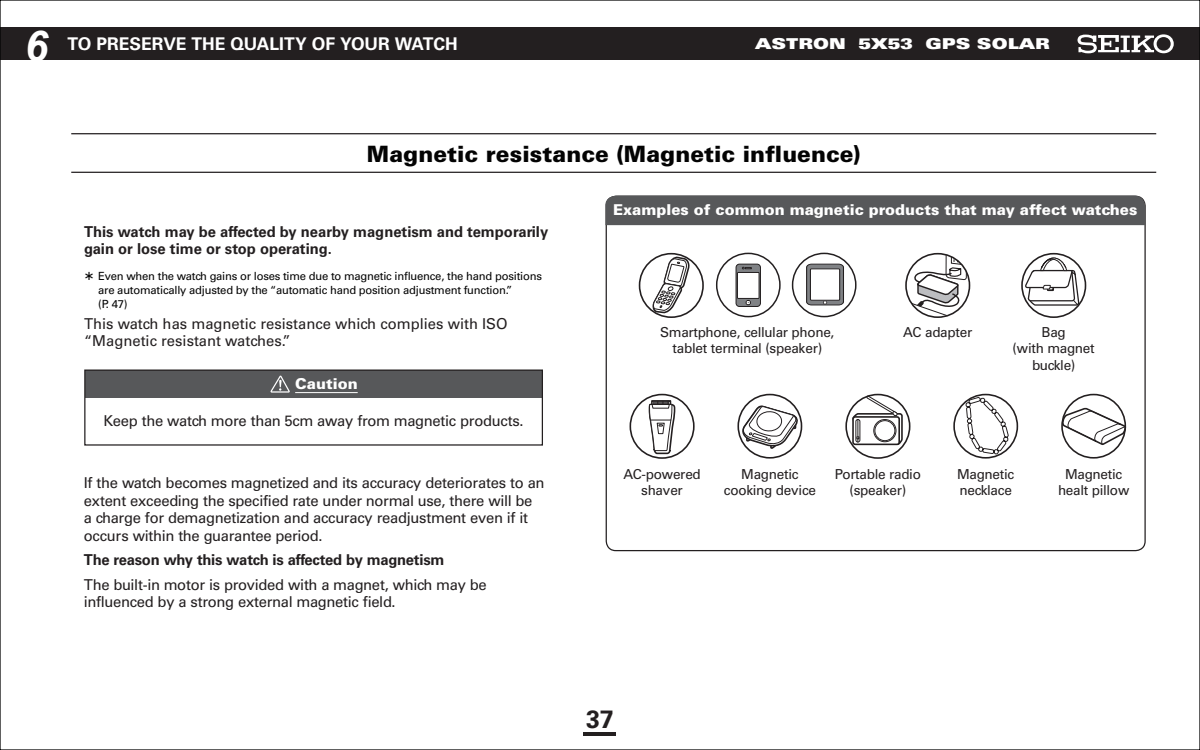
<style>
.page{position:relative;width:1200px;height:750px;background:#fff}
.page>*{position:absolute;margin:0;border:0;box-sizing:border-box;transform-origin:0 0}
.t1{font:italic 700 42.5px "Arial";color:#fff}
.t2{font:700 25px "Univers LT Std";color:#231f20}
.t3{font:900 22.5px "Univers LT Std";color:#030303}
.t4{font:700 17.5px "Univers LT Std";letter-spacing:-.005em;color:#fff}
.t5{font:15px/17.5px "Univers LT Std";letter-spacing:-.02em;color:#231f20}
.t6{font:700 15px/17.5px "Univers LT Std";color:#231f20}
.t7{font:15px/17.5px "Univers LT Std";color:#231f20}
.t8{font:900 15px "Univers LT Std";color:#fff}
.t9{font:15px "Univers LT Std X Black Ex";color:#fff}
.t10{font:13.75px/16.2px "Univers LT Std";letter-spacing:-.025em;color:#231f20;text-align:center}
.t11{font:11.25px/13.8px "Univers LT Std";letter-spacing:-.02em;color:#030303}
.s1{font-family:"Koz Min Pro"}
</style>
<div class="page">
<hr style="left:584px;top:732px;width:32px;height:4px;background:#231f20">
<div style="left:0;top:28px;width:1200px;height:32px;background:#231f20"></div>
<svg style="left:1077px;top:34px;width:97px;height:19px"></svg>
<div style="left:605px;top:195px;width:540px;height:30px;background:#57585a"></div>
<div style="left:639px;top:253px;width:65px;height:65px;border:2px solid #231f20;border-radius:50%"></div>
<svg style="left:651px;top:255px;width:38px;height:58px"></svg>
<div style="left:716px;top:253px;width:65px;height:64px;border:2px solid #231f20;border-radius:50%"></div>
<div style="left:792px;top:253px;width:65px;height:64px;border:2px solid #231f20;border-radius:50%"></div>
<svg style="left:806px;top:263px;width:38px;height:43px"></svg>
<div style="left:810px;top:269px;width:30px;height:31px;background:#fff"></div>
<div style="left:810px;top:269px;width:30px;height:32px;border:1px solid #231f20"></div>
<svg style="left:1022px;top:254px;width:64px;height:63px"></svg>
<div style="left:1021px;top:253px;width:65px;height:65px;border:2px solid #231f20;border-radius:50%"></div>
<svg style="left:1025px;top:257px;width:55px;height:49px"></svg>
<div style="left:630px;top:394px;width:65px;height:65px;border:2px solid #231f20;border-radius:50%"></div>
<svg style="left:651px;top:400px;width:20px;height:1px"></svg>
<svg style="left:648px;top:401px;width:28px;height:54px"></svg>
<svg style="left:846px;top:395px;width:64px;height:63px"></svg>
<div style="left:845px;top:394px;width:65px;height:65px;border:2px solid #231f20;border-radius:50%"></div>
<svg style="left:852px;top:395px;width:52px;height:51px"></svg>
<div style="left:737px;top:394px;width:65px;height:65px;border:2px solid #231f20;border-radius:50%"></div>
<svg style="left:739px;top:405px;width:62px;height:45px"></svg>
<div style="left:953px;top:394px;width:65px;height:65px;border:2px solid #231f20;border-radius:50%"></div>
<svg style="left:965px;top:397px;width:44px;height:58px"></svg>
<div style="left:1061px;top:394px;width:65px;height:65px;border:2px solid #231f20;border-radius:50%"></div>
<svg style="left:1061px;top:406px;width:65px;height:40px"></svg>
<svg style="left:906px;top:254px;width:61px;height:63px"></svg>
<div style="left:905px;top:253px;width:65px;height:65px;border:2px solid #231f20;border-radius:50%"></div>
<hr style="left:71px;top:172px;width:1085px;height:1px;background:#231f20">
<hr style="left:71px;top:133px;width:1085px;height:1px;background:#231f20">
<div style="left:736px;top:264px;width:24px;height:42px;background:#808285;border-radius:3px"></div>
<div style="left:736px;top:264px;width:25px;height:43px;border:1px solid #231f20;border-radius:3px"></div>
<svg style="left:746px;top:300px;width:5px;height:5px"></svg>
<div style="left:737px;top:272px;width:22px;height:26px;background:#fff"></div>
<div style="left:737px;top:272px;width:22px;height:27px;border:1px solid #231f20"></div>
<svg style="left:742px;top:267px;width:10px;height:2px"></svg>
<svg style="left:84px;top:369px;width:459px;height:77px"></svg>
<hr style="left:295px;top:392px;width:63px;height:1px;background:#fff">
<h1 class="t1" style="left:24px;top:19px;width:25px">6</h1>
<p class="t4" style="left:68px;top:33px;width:392px">TO PRESERVE THE QUALITY OF YOUR WATCH</p>
<p class="t9" style="left:755px;top:34px;width:446px">ASTRON 5X53 GPS SOLAR<span class="s1">　　　　　　　　　　</span></p>
<h3 class="t3" style="left:367px;top:140px;width:495px">Magnetic resistance (Magnetic influence)</h3>
<p class="t6" style="left:84px;top:223px;width:466px">This watch may be affected by nearby magnetism and temporarily gain or lose time or stop operating.</p>
<p class="t11" style="left:98px;top:269px;width:445px">Even when the watch gains or loses time due to magnetic influence, the hand positions are automatically adjusted by the “automatic hand position adjustment function.”<br>(P. 47)</p>
<p class="t7" style="left:84px;top:315px;width:425px">This watch has magnetic resistance which complies with ISO “Magnetic resistant watches.”</p>
<p class="t8" style="left:295px;top:374px;width:64px">Caution</p>
<p class="t5" style="left:104px;top:412px;width:422px">Keep the watch more than 5cm away from magnetic products.</p>
<p class="t5" style="left:84px;top:474px;width:462px">If the watch becomes magnetized and its accuracy deteriorates to an extent exceeding the specified rate under normal use, there will be<br>a charge for demagnetization and accuracy readjustment even if it occurs within the guarantee period.</p>
<p class="t6" style="left:84px;top:551px;width:362px">The reason why this watch is affected by magnetism</p>
<p class="t5" style="left:84px;top:576px;width:405px">The built-in motor is provided with a magnet, which may be influenced by a strong external magnetic field.</p>
<p class="t8" style="left:613px;top:200px;width:526px">Examples of common magnetic products that may affect watches</p>
<p class="t10" style="left:660px;top:324px;width:176px">Smartphone, cellular phone, tablet terminal (speaker)</p>
<p class="t10" style="left:903px;top:324px;width:71px">AC adapter</p>
<p class="t10" style="left:1013px;top:324px;width:84px">Bag<br>(with magnet buckle)</p>
<p class="t10" style="left:623px;top:466px;width:79px">AC-powered shaver</p>
<p class="t10" style="left:724px;top:466px;width:94px">Magnetic cooking device</p>
<p class="t10" style="left:835px;top:466px;width:88px">Portable radio (speaker)</p>
<p class="t10" style="left:957px;top:466px;width:59px;text-align:left">Magnetic necklace</p>
<p class="t10" style="left:1058px;top:466px;width:73px">Magnetic healt pillow</p>
<h2 class="t2" style="left:586px;top:705px;width:29px">37</h2>
</div>
